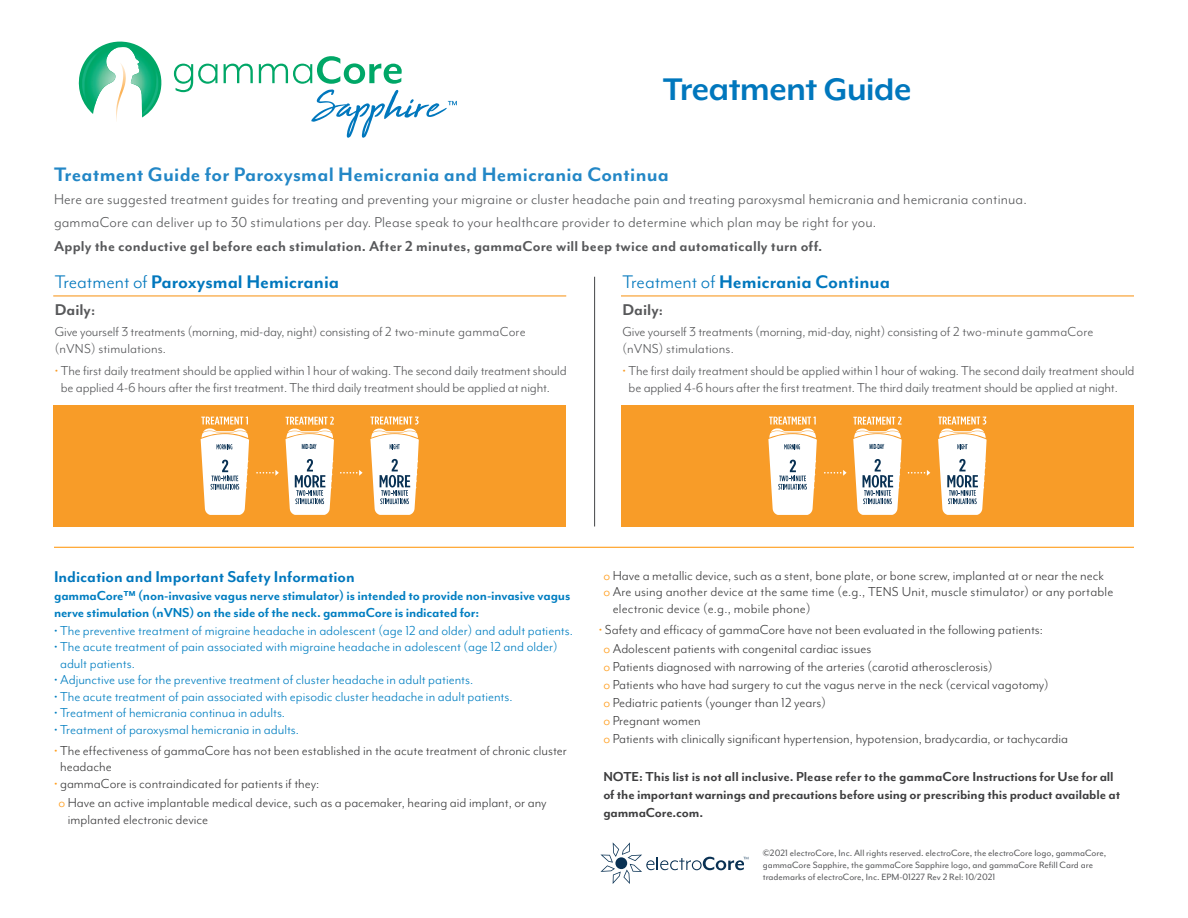
<style>
.page{position:relative;width:1188px;height:918px;background:#fff}
.page>*{position:absolute;margin:0;border:0;box-sizing:border-box;transform-origin:0 0}
.t1{font:700 36px "Mr Eaves XL Mod OT";letter-spacing:-.01em;color:#0077bd}
.t2{font:700 22.5px "Mr Eaves Mod OT";letter-spacing:.01em;color:#2387c6}
.t3{font:700 21px "Mr Eaves Mod OT";color:#0077bd}
.t4{font:700 18px "Mr Eaves Mod OT";color:#0077bd}
.t5{font:700 18px "Mr Eaves Mod OT";color:#57585a}
.t6{font:16.5px "Mr Eaves Mod OT";letter-spacing:.01em;color:#57585a}
.t7{font:700 16.5px "Mr Eaves Mod OT";letter-spacing:.01em;color:#57585a}
.t8{font:15px/16.5px "Mr Eaves Mod OT";color:#3e3e3f}
.t9{font:15px/17.2px "Mr Eaves Mod OT";letter-spacing:-.01em;color:#57585a}
.t10{font:15px/16.5px "Mr Eaves Mod OT";color:#007ec1}
.t11{font:700 15px/18px "Mr Eaves Mod OT";letter-spacing:-.01em;color:#3e3e3f}
.t12{font:700 15px/16.5px "Mr Eaves Mod OT";letter-spacing:-.01em;color:#007ec1}
.t13{font:10.5px/12px "Mr Eaves Mod OT";color:#57585a}
.t14{font:800 8.4px "Mr Eaves Mod OT";letter-spacing:-.02em;color:#093153;scale:.45 1}
.s1{font-weight:400}
.s2{font-size:16.5px}
.s3{color:#f89c28}
.s4{color:#ff9d1b}
</style>
<div class="page">
<svg style="left:600px;top:842px;width:148px;height:42px"></svg>
<hr style="left:594px;top:277px;width:1px;height:249px;background:#57585a">
<div style="left:53px;top:405px;width:513px;height:121px;background:#f89c28"></div>
<svg style="left:256px;top:470px;width:23px;height:6px"></svg>
<svg style="left:201px;top:417px;width:48px;height:98px;background:#f0e1cd"></svg>
<svg style="left:286px;top:417px;width:48px;height:98px;background:#e8dac7"></svg>
<svg style="left:370px;top:417px;width:49px;height:98px;background:#e7d8c3"></svg>
<svg style="left:340px;top:470px;width:23px;height:6px"></svg>
<hr style="left:53px;top:295px;width:513px;height:2px;background:#f89c28">
<div style="left:621px;top:405px;width:513px;height:121px;background:#f89c28"></div>
<svg style="left:824px;top:470px;width:23px;height:6px"></svg>
<svg style="left:768px;top:417px;width:49px;height:98px"></svg>
<svg style="left:853px;top:417px;width:49px;height:98px;background:#e8d9c4"></svg>
<svg style="left:938px;top:417px;width:49px;height:98px"></svg>
<svg style="left:908px;top:470px;width:22px;height:6px"></svg>
<hr style="left:621px;top:295px;width:513px;height:2px;background:#f89c28">
<svg style="left:174px;top:56px;width:283px;height:82px"></svg>
<svg style="left:79px;top:42px;width:83px;height:75px"></svg>
<img style="left:130px;top:49px;width:9px;height:17px">
<img style="left:111px;top:48px;width:7px;height:58px">
<img style="left:81px;top:45px;width:30px;height:64px">
<img style="left:142px;top:60px;width:18px;height:56px">
<img style="left:152px;top:81px;width:4px;height:17px">
<img style="left:116px;top:63px;width:10px;height:58px">
<hr style="left:54px;top:547px;width:1080px;height:1px;background:#ff9d1b">
<p class="t1" style="left:663px;top:71px;width:250px">Treatment Guide</p>
<p class="t2" style="left:54px;top:161px;width:616px">Treatment Guide for Paroxysmal Hemicrania and Hemicrania Continua</p>
<p class="t6" style="left:54px;top:190px;width:974px">Here are suggested treatment guides for treating and preventing your migraine or cluster headache pain and treating paroxysmal hemicrania and hemicrania continua.</p>
<p class="t6" style="left:54px;top:213px;width:824px">gammaCore can deliver up to 30 stimulations per day. Please speak to your healthcare provider to determine which plan may be right for you.</p>
<p class="t7" style="left:54px;top:236px;width:770px">Apply the conductive gel before each stimulation. After 2 minutes, gammaCore will beep twice and automatically turn off.</p>
<p class="t3" style="left:55px;top:269px;width:286px"><span class="s1">Treatment of</span> Paroxysmal Hemicrania</p>
<p class="t5" style="left:55px;top:300px;width:42px">Daily<span class="s2">:</span></p>
<p class="t9" style="left:55px;top:322px;width:472px">Give yourself 3 treatments (morning, mid-day, night) consisting of 2 two-minute gammaCore (nVNS) stimulations.</p>
<p class="t9" style="left:61px;top:361px;width:507px;text-indent:-6px"><span class="s3">•</span> The first daily treatment should be applied within 1 hour of waking. The second daily treatment should be applied 4-6 hours after the first treatment. The third daily treatment should be applied at night.</p>
<p class="t14" style="left:302px;top:442px;width:34px">MID-DAY</p>
<p class="t3" style="left:622px;top:269px;width:269px"><span class="s1">Treatment of</span> Hemicrania Continua</p>
<p class="t5" style="left:622px;top:300px;width:42px">Daily<span class="s2">:</span></p>
<p class="t9" style="left:622px;top:322px;width:472px">Give yourself 3 treatments (morning, mid-day, night) consisting of 2 two-minute gammaCore (nVNS) stimulations.</p>
<p class="t9" style="left:629px;top:361px;width:507px;text-indent:-6px"><span class="s3">•</span> The first daily treatment should be applied within 1 hour of waking. The second daily treatment should be applied 4-6 hours after the first treatment. The third daily treatment should be applied at night.</p>
<p class="t14" style="left:870px;top:442px;width:34px">MID-DAY</p>
<p class="t4" style="left:54px;top:567px;width:302px">Indication and Important Safety Information</p>
<p class="t12" style="left:54px;top:587px;width:518px">gammaCore™ (non-invasive vagus nerve stimulator) is intended to provide non-invasive vagus nerve stimulation (nVNS) on the side of the neck. gammaCore is indicated for:</p>
<p class="t10" style="left:54px;top:622px;width:520px">• The preventive treatment of migraine headache in adolescent (age 12 and older) and adult patients.</p>
<p class="t10" style="left:60px;top:638px;width:499px;text-indent:-6px">• The acute treatment of pain associated with migraine headache in adolescent (age 12 and older) adult patients.</p>
<p class="t10" style="left:54px;top:671px;width:421px">• Adjunctive use for the preventive treatment of cluster headache in adult patients.</p>
<p class="t10" style="left:54px;top:688px;width:460px">• The acute treatment of pain associated with episodic cluster headache in adult patients.</p>
<p class="t10" style="left:54px;top:704px;width:233px">• Treatment of hemicrania continua in adults.</p>
<p class="t10" style="left:54px;top:721px;width:247px">• Treatment of paroxysmal hemicrania in adults.</p>
<p class="t8" style="left:60px;top:742px;width:508px;text-indent:-6px"><span class="s4">•</span> The effectiveness of gammaCore has not been established in the acute treatment of chronic cluster headache</p>
<p class="t8" style="left:54px;top:775px;width:267px"><span class="s4">•</span> gammaCore is contraindicated for patients if they:</p>
<p class="t8" style="left:68px;top:794px;width:480px;text-indent:-9px"><span class="s4">o</span> Have an active implantable medical device, such as a pacemaker, hearing aid implant, or any implanted electronic device</p>
<p class="t8" style="left:603px;top:567px;width:502px"><span class="s4">o</span> Have a metallic device, such as a stent, bone plate, or bone screw, implanted at or near the neck</p>
<p class="t8" style="left:613px;top:583px;width:502px;text-indent:-9px"><span class="s4">o</span> Are using another device at the same time (e.g., TENS Unit, muscle stimulator) or any portable electronic device (e.g., mobile phone)</p>
<p class="t8" style="left:599px;top:621px;width:446px"><span class="s4">•</span> Safety and efficacy of gammaCore have not been evaluated in the following patients:</p>
<p class="t8" style="left:603px;top:640px;width:270px"><span class="s4">o</span> Adolescent patients with congenital cardiac issues</p>
<p class="t8" style="left:603px;top:658px;width:391px"><span class="s4">o</span> Patients diagnosed with narrowing of the arteries (carotid atherosclerosis)</p>
<p class="t8" style="left:603px;top:676px;width:447px"><span class="s4">o</span> Patients who have had surgery to cut the vagus nerve in the neck (cervical vagotomy)</p>
<p class="t8" style="left:603px;top:694px;width:224px"><span class="s4">o</span> Pediatric patients (younger than 12 years)</p>
<p class="t8" style="left:603px;top:712px;width:99px"><span class="s4">o</span> Pregnant women</p>
<p class="t8" style="left:603px;top:730px;width:466px"><span class="s4">o</span> Patients with clinically significant hypertension, hypotension, bradycardia, or tachycardia</p>
<p class="t11" style="left:603px;top:767px;width:518px">NOTE: This list is not all inclusive. Please refer to the gammaCore Instructions for Use for all of the important warnings and precautions before using or prescribing this product available at gammaCore.com.</p>
<p class="t13" style="left:763px;top:846px;width:345px">©2021 electroCore, Inc. All rights reserved. electroCore, the electroCore logo, gammaCore, gammaCore Sapphire, the gammaCore Sapphire logo, and gammaCore Refill Card are trademarks of electroCore, Inc. EPM-01227 Rev 2 Rel: 10/2021</p>
</div>
